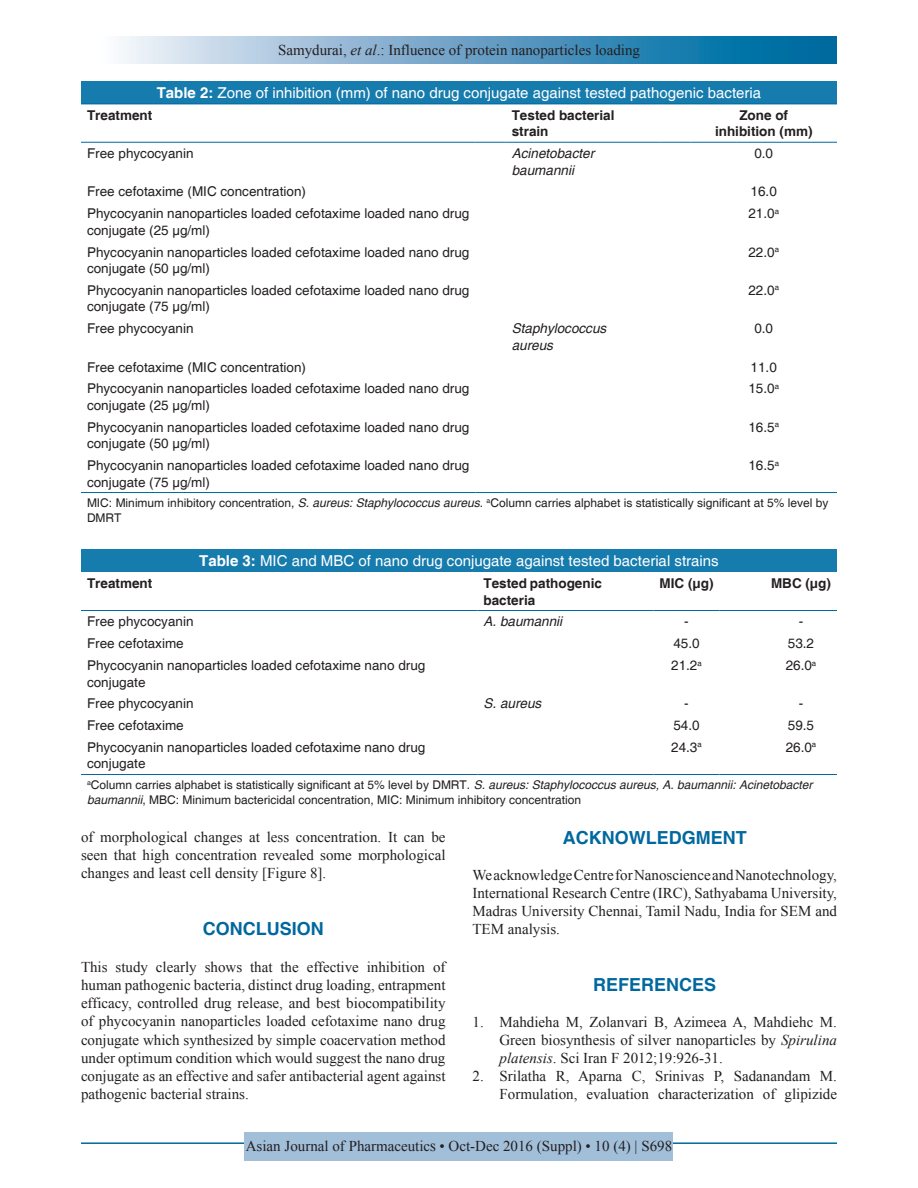
<style>
.page{position:relative;width:918px;height:1188px;background:#fff}
.page>*{position:absolute;margin:0;border:0;box-sizing:border-box;transform-origin:0 0}
.t1{font:700 18px "Helvetica";color:#00689e}
.TX{font:15px/18.3px "Times New Roman";color:#231f20;text-align:justify}
.REF{font:15px/18px "Times New Roman";color:#231f20;text-align:justify}
.TT{font:15px "Helvetica";color:#fff}
.TB{font:13.5px/16.5px "Helvetica";color:#231f20}
.TBL{font:13.5px/16.5px "Helvetica";color:#231f20}
.TCH{font:700 13.5px/16.5px "Helvetica";color:#231f20}
.TB-2{font:italic 13.5px/16.5px "Helvetica";color:#231f20}
.TFN{font:12px/15px "Helvetica";color:#231f20}
.s1{font-style:italic}
.s2{font-weight:700}
</style>
<div class="page">
<div style="left:81px;top:37px;width:756px;height:27px;background:linear-gradient(to right,#fcf4fb,#005d99)"></div>
<hr style="left:81px;top:1142px;width:756px;height:2px;background:#00689e">
<div style="left:245px;top:1132px;width:428px;height:28px;background:#a2bfda"></div>
<div style="left:81px;top:81px;width:756px;height:23px;background:#167cae"></div>
<hr style="left:81px;top:492px;width:395px;height:1px;background:#00689e">
<hr style="left:476px;top:492px;width:30px;height:1px;background:#00689e">
<hr style="left:506px;top:492px;width:154px;height:1px;background:#00689e">
<hr style="left:660px;top:492px;width:31px;height:1px;background:#00689e">
<hr style="left:690px;top:492px;width:147px;height:1px;background:#00689e">
<hr style="left:81px;top:104px;width:395px;height:1px;background:#00689e">
<hr style="left:476px;top:104px;width:30px;height:1px;background:#00689e">
<hr style="left:506px;top:104px;width:154px;height:1px;background:#00689e">
<hr style="left:660px;top:104px;width:31px;height:1px;background:#00689e">
<hr style="left:690px;top:104px;width:147px;height:1px;background:#00689e">
<hr style="left:81px;top:142px;width:395px;height:1px;background:#00689e">
<hr style="left:476px;top:142px;width:30px;height:1px;background:#00689e">
<hr style="left:506px;top:142px;width:154px;height:1px;background:#00689e">
<hr style="left:660px;top:142px;width:31px;height:1px;background:#00689e">
<hr style="left:690px;top:142px;width:147px;height:1px;background:#00689e">
<div style="left:81px;top:549px;width:756px;height:23px;background:#167cae"></div>
<hr style="left:81px;top:774px;width:351px;height:1px;background:#00689e">
<hr style="left:432px;top:774px;width:45px;height:1px;background:#00689e">
<hr style="left:477px;top:774px;width:131px;height:1px;background:#00689e">
<hr style="left:608px;top:774px;width:45px;height:1px;background:#00689e">
<hr style="left:654px;top:774px;width:66px;height:1px;background:#00689e">
<hr style="left:720px;top:774px;width:45px;height:1px;background:#00689e">
<hr style="left:765px;top:774px;width:72px;height:1px;background:#00689e">
<hr style="left:81px;top:610px;width:351px;height:1px;background:#00689e">
<hr style="left:432px;top:610px;width:45px;height:1px;background:#00689e">
<hr style="left:477px;top:610px;width:131px;height:1px;background:#00689e">
<hr style="left:608px;top:610px;width:45px;height:1px;background:#00689e">
<hr style="left:654px;top:610px;width:66px;height:1px;background:#00689e">
<hr style="left:720px;top:610px;width:45px;height:1px;background:#00689e">
<hr style="left:765px;top:610px;width:72px;height:1px;background:#00689e">
<p class="TX" style="left:278px;top:41px;width:364px">Samydurai, <span class="s1">et al</span>.: Influence of protein nanoparticles loading</p>
<p class="TT" style="left:157px;top:84px;width:606px"><span class="s2">Table 2:</span> Zone of inhibition (mm) of nano drug conjugate against tested pathogenic bacteria</p>
<p class="TCH" style="left:87px;top:107px;width:67px">Treatment</p>
<p class="TCH" style="left:512px;top:107px;width:104px">Tested bacterial strain</p>
<p class="TCH" style="left:715px;top:107px;width:99px;text-align:center">Zone of inhibition (mm)</p>
<p class="TB" style="left:87px;top:146px;width:108px">Free phycocyanin</p>
<p class="TB-2" style="left:512px;top:146px;width:84px">Acinetobacter baumannii</p>
<p class="TB" style="left:754px;top:146px;width:20px">0.0</p>
<p class="TB" style="left:87px;top:184px;width:221px">Free cefotaxime (MIC concentration)</p>
<p class="TB" style="left:751px;top:184px;width:28px">16.0</p>
<p class="TB" style="left:87px;top:206px;width:384px">Phycocyanin nanoparticles loaded cefotaxime loaded nano drug conjugate (25 µg/ml)</p>
<p class="TB" style="left:748px;top:206px;width:32px">21.0<sup>a</sup></p>
<p class="TB" style="left:87px;top:244px;width:384px">Phycocyanin nanoparticles loaded cefotaxime loaded nano drug conjugate (50 µg/ml)</p>
<p class="TB" style="left:748px;top:244px;width:32px">22.0<sup>a</sup></p>
<p class="TB" style="left:87px;top:282px;width:384px">Phycocyanin nanoparticles loaded cefotaxime loaded nano drug conjugate (75 µg/ml)</p>
<p class="TB" style="left:748px;top:282px;width:32px">22.0<sup>a</sup></p>
<p class="TB" style="left:87px;top:321px;width:108px">Free phycocyanin</p>
<p class="TB-2" style="left:512px;top:321px;width:96px">Staphylococcus aureus</p>
<p class="TB" style="left:754px;top:321px;width:20px">0.0</p>
<p class="TB" style="left:87px;top:359px;width:221px">Free cefotaxime (MIC concentration)</p>
<p class="TB" style="left:751px;top:359px;width:28px">11.0</p>
<p class="TB" style="left:87px;top:381px;width:384px">Phycocyanin nanoparticles loaded cefotaxime loaded nano drug conjugate (25 µg/ml)</p>
<p class="TB" style="left:748px;top:381px;width:32px">15.0<sup>a</sup></p>
<p class="TB" style="left:87px;top:419px;width:384px">Phycocyanin nanoparticles loaded cefotaxime loaded nano drug conjugate (50 µg/ml)</p>
<p class="TB" style="left:748px;top:419px;width:32px">16.5<sup>a</sup></p>
<p class="TBL" style="left:87px;top:458px;width:384px">Phycocyanin nanoparticles loaded cefotaxime loaded nano drug conjugate (75 µg/ml)</p>
<p class="TBL" style="left:748px;top:458px;width:32px">16.5<sup>a</sup></p>
<p class="TFN" style="left:87px;top:496px;width:743px">MIC: Minimum inhibitory concentration, <span class="s1">S. aureus: Staphylococcus aureus</span>. <sup>a</sup>Column carries alphabet is statistically significant at 5% level by<br>DMRT</p>
<p class="TT" style="left:199px;top:552px;width:521px"><span class="s2">Table 3:</span> MIC and MBC of nano drug conjugate against tested bacterial strains</p>
<p class="TCH" style="left:87px;top:576px;width:67px">Treatment</p>
<p class="TCH" style="left:483px;top:576px;width:120px">Tested pathogenic bacteria</p>
<p class="TCH" style="left:660px;top:576px;width:55px">MIC (µg)</p>
<p class="TCH" style="left:771px;top:576px;width:61px">MBC (µg)</p>
<p class="TB" style="left:87px;top:614px;width:108px">Free phycocyanin</p>
<p class="TB-2" style="left:483px;top:614px;width:80px">A. baumannii</p>
<p class="TB" style="left:684px;top:614px;width:6px">‑</p>
<p class="TB" style="left:799px;top:614px;width:6px">‑</p>
<p class="TB" style="left:87px;top:636px;width:98px">Free cefotaxime</p>
<p class="TB" style="left:673px;top:636px;width:28px">45.0</p>
<p class="TB" style="left:788px;top:636px;width:28px">53.2</p>
<p class="TB" style="left:87px;top:658px;width:340px">Phycocyanin nanoparticles loaded cefotaxime nano drug conjugate</p>
<p class="TB" style="left:671px;top:658px;width:32px">21.2<sup>a</sup></p>
<p class="TB" style="left:786px;top:658px;width:32px">26.0<sup>a</sup></p>
<p class="TB" style="left:87px;top:696px;width:108px">Free phycocyanin</p>
<p class="TB-2" style="left:483px;top:696px;width:59px">S. aureus</p>
<p class="TB" style="left:684px;top:696px;width:6px">‑</p>
<p class="TB" style="left:799px;top:696px;width:6px">‑</p>
<p class="TB" style="left:87px;top:718px;width:98px">Free cefotaxime</p>
<p class="TB" style="left:673px;top:718px;width:28px">54.0</p>
<p class="TB" style="left:788px;top:718px;width:28px">59.5</p>
<p class="TBL" style="left:87px;top:739px;width:340px">Phycocyanin nanoparticles loaded cefotaxime nano drug conjugate</p>
<p class="TBL" style="left:671px;top:739px;width:32px">24.3<sup>a</sup></p>
<p class="TBL" style="left:786px;top:739px;width:32px">26.0<sup>a</sup></p>
<p class="TFN" style="left:87px;top:778px;width:727px"><sup>a</sup>Column carries alphabet is statistically significant at 5% level by DMRT. <span class="s1">S. aureus: Staphylococcus aureus, A. baumannii: Acinetobacter baumannii</span>, MBC: Minimum bactericidal concentration, MIC: Minimum inhibitory concentration</p>
<p class="TX" style="left:81px;top:827px;width:366px">of morphological changes at less concentration. It can be seen that high concentration revealed some morphological changes and least cell density [Figure 8].</p>
<h1 class="t1" style="left:203px;top:918px;width:122px">CONCLUSION</h1>
<p class="TX" style="left:81px;top:957px;width:366px">This study clearly shows that the effective inhibition of human pathogenic bacteria, distinct drug loading, entrapment efficacy, controlled drug release, and best biocompatibility of phycocyanin nanoparticles loaded cefotaxime nano drug conjugate which synthesized by simple coacervation method under optimum condition which would suggest the nano drug conjugate as an effective and safer antibacterial agent against pathogenic bacterial strains.</p>
<h1 class="t1" style="left:563px;top:827px;width:185px">ACKNOWLEDGMENT</h1>
<p class="TX" style="left:472px;top:866px;width:366px">We acknowledge Centre for Nanoscience and Nanotechnology, International Research Centre (IRC), Sathyabama University, Madras University Chennai, Tamil Nadu, India for SEM and TEM analysis.</p>
<h1 class="t1" style="left:593px;top:974px;width:125px">REFERENCES</h1>
<p class="REF" style="left:500px;top:1013px;width:339px;text-indent:-27px">1. Mahdieha M, Zolanvari B, Azimeea A, Mahdiehc M.<br>Green biosynthesis of silver nanoparticles by <span class="s1">Spirulina platensis</span>. Sci Iran F 2012;19:926-31.</p>
<p class="REF" style="left:472px;top:1067px;width:366px;text-align:right">2. Srilatha R, Aparna C, Srinivas P, Sadanandam M.<br>Formulation, evaluation characterization of glipizide</p>
<p class="TX" style="left:246px;top:1137px;width:428px">Asian Journal of Pharmaceutics • Oct-Dec 2016 (Suppl) • 10 (4) | S698</p>
</div>
